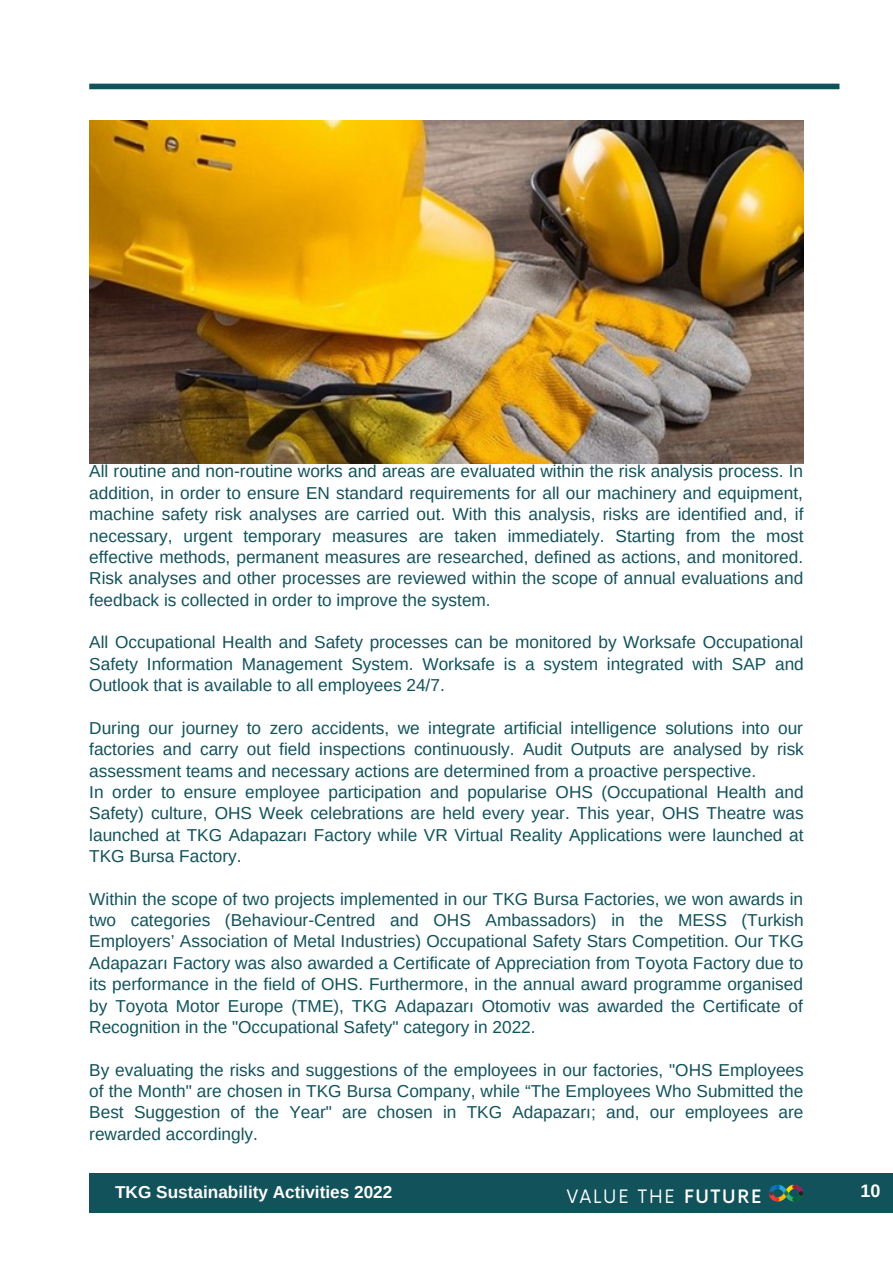
<style>
.page{position:relative;width:893px;height:1264px;background:#fff}
.page>*{position:absolute;margin:0;border:0;box-sizing:border-box;transform-origin:0 0}
.t1{font:18px "Now";letter-spacing:.1em;color:#fff}
.t2{font:700 18px "Arimo";color:#fff}
.t3{font:17.25px/21.3px "Arimo";color:#11525b;text-align:justify}
.t4{font:700 17.25px "Arimo";color:#fff}
.s1{font-weight:500}
</style>
<div class="page">
<div style="left:89px;top:1173px;width:803px;height:39px;background:#11525b"></div>
<img style="left:769px;top:1184px;width:34px;height:18px">
<img style="left:89px;top:121px;width:714px;height:342px">
<div style="left:89px;top:84px;width:750px;height:5px;background:#11525b"></div>
<p class="t3" style="left:89px;top:461px;width:715px">All routine and non-routine works and areas are evaluated within the risk analysis process. In addition, in order to ensure EN standard requirements for all our machinery and equipment, machine safety risk analyses are carried out. With this analysis, risks are identified and, if necessary, urgent temporary measures are taken immediately. Starting from the most effective methods, permanent measures are researched, defined as actions, and monitored.<br>Risk analyses and other processes are reviewed within the scope of annual evaluations and feedback is collected in order to improve the system.</p>
<p class="t3" style="left:89px;top:631px;width:716px">All Occupational Health and Safety processes can be monitored by Worksafe Occupational Safety Information Management System. Worksafe is a system integrated with SAP and Outlook that is available to all employees 24/7.</p>
<p class="t3" style="left:89px;top:717px;width:716px;text-align:left">During our journey to zero accidents, we integrate artificial intelligence solutions into our factories and carry out field inspections continuously. Audit Outputs are analysed by risk assessment teams and necessary actions are determined from a proactive perspective.<br>In order to ensure employee participation and popularise OHS (Occupational Health and Safety) culture, OHS Week celebrations are held every year. This year, OHS Theatre was launched at TKG Adapazarı Factory while VR Virtual Reality Applications were launched at TKG Bursa Factory.</p>
<p class="t3" style="left:89px;top:888px;width:716px">Within the scope of two projects implemented in our TKG Bursa Factories, we won awards in two categories (Behaviour-Centred and OHS Ambassadors) in the MESS (Turkish Employers’ Association of Metal Industries) Occupational Safety Stars Competition. Our TKG Adapazarı Factory was also awarded a Certificate of Appreciation from Toyota Factory due to its performance in the field of OHS. Furthermore, in the annual award programme organised by Toyota Motor Europe (TME), TKG Adapazarı Otomotiv was awarded the Certificate of Recognition in the "Occupational Safety" category in 2022.</p>
<p class="t3" style="left:89px;top:1059px;width:716px">By evaluating the risks and suggestions of the employees in our factories, "OHS Employees of the Month" are chosen in TKG Bursa Company, while “The Employees Who Submitted the Best Suggestion of the Year" are chosen in TKG Adapazarı; and, our employees are rewarded accordingly.</p>
<p class="t4" style="left:115px;top:1181px;width:279px">TKG Sustainability Activities 2022</p>
<p class="t1" style="left:566px;top:1185px;width:196px">VALUE THE <span class="s1">FUTURE</span></p>
<p class="t2" style="left:860px;top:1180px;width:21px">10</p>
</div>
